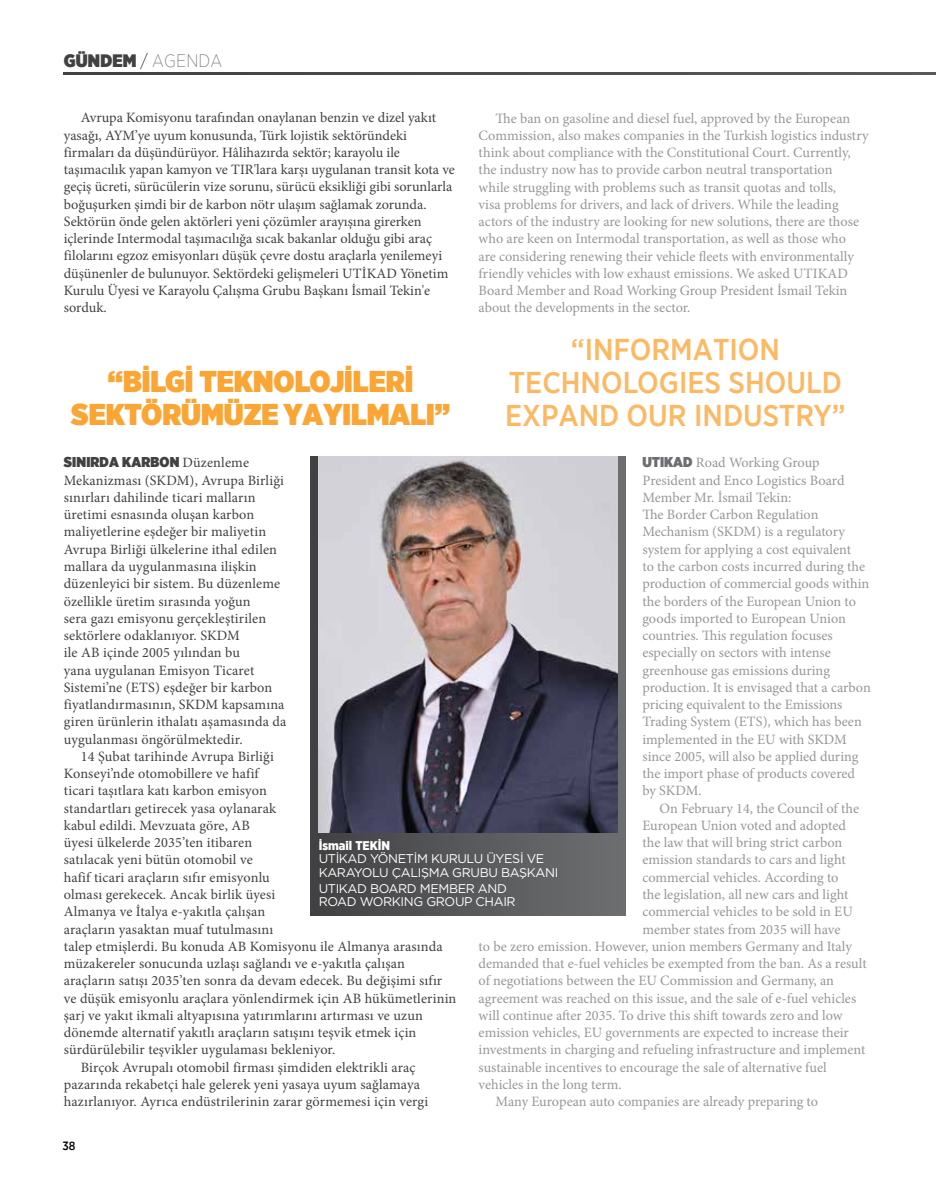
<style>
.page{position:relative;width:936px;height:1191px;background:#fff}
.page>*{position:absolute;margin:0;border:0;box-sizing:border-box;transform-origin:0 0}
.t1{font:500 30px/33px "Gotham Narrow";color:#fcb862;text-align:center}
.t2{font:900 30px/33px "Gotham Narrow";color:#faa534;text-align:center}
.t3{font:900 18px "Gotham Narrow";letter-spacing:.01em;color:#414042}
.t4{font:14.25px/17.2px "Minion Pro";letter-spacing:.005em;color:#414042}
.t5{font:14.25px/17.2px "Minion Pro";color:#95979a}
.t6{font:900 14.25px "Gotham Narrow";letter-spacing:.01em;color:#414042}
.t7{font:12.6px/13.4px "Gotham";letter-spacing:-.03em;color:#fff}
.t8{font:900 12.6px "Gotham Narrow";color:#fff}
.t9{font:500 12px "Gotham Narrow";color:#000}
.s1{font-weight:200;color:#000}
.s2{font-weight:200;color:#6d6e71}
.s3{font-family:"Gotham Narrow";font-weight:900;color:#6d6e71}
.s4{font-family:"Minion Pro";font-weight:400}
</style>
<div class="page">
<hr style="left:64px;top:72px;width:871px;height:2px;background:#4d4d4f">
<svg style="left:310px;top:456px;width:315px;height:459px;background:#58595b"></svg>
<img style="left:319px;top:456px;width:298px;height:376px">
<p class="t3" style="left:64px;top:48px;width:160px">GÜNDEM <span class="s1">/</span> <span class="s2">AGENDA</span></p>
<p class="t4" style="left:64px;top:109px;width:392px;text-indent:17px">Avrupa Komisyonu tarafından onaylanan benzin ve dizel yakıt yasağı, AYM’ye uyum konusunda, Türk lojistik sektöründeki firmaları da düşündürüyor. Hâlihazırda sektör; karayolu ile taşımacılık yapan kamyon ve TIR'lara karşı uygulanan transit kota ve geçiş ücreti, sürücülerin vize sorunu, sürücü eksikliği gibi sorunlarla boğuşurken şimdi bir de karbon nötr ulaşım sağlamak zorunda.<br>Sektörün önde gelen aktörleri yeni çözümler arayışına girerken içlerinde Intermodal taşımacılığa sıcak bakanlar olduğu gibi araç filolarını egzoz emisyonları düşük çevre dostu araçlarla yenilemeyi düşünenler de bulunuyor. Sektördeki gelişmeleri UTIKAD Yönetim Kurulu Üyesi ve Karayolu Çalışma Grubu Başkanı İsmail Tekin'e sorduk.</p>
<p class="t5" style="left:478px;top:109px;width:391px;text-indent:17px">The ban on gasoline and diesel fuel, approved by the European Commission, also makes companies in the Turkish logistics industry think about compliance with the Constitutional Court. Currently, the industry now has to provide carbon neutral transportation<br>while struggling with problems such as transit quotas and tolls,<br>visa problems for drivers, and lack of drivers. While the leading actors of the industry are looking for new solutions, there are those who are keen on Intermodal transportation, as well as those who<br>are considering renewing their vehicle fleets with environmentally friendly vehicles with low exhaust emissions. We asked UTIKAD Board Member and Road Working Group President İsmail Tekin about the developments in the sector.</p>
<h1 class="t1" style="left:505px;top:333px;width:342px">“INFORMATION<br>TECHNOLOGIES SHOULD<br>EXPAND OUR INDUSTRY”</h1>
<p class="t5" style="left:642px;top:454px;width:230px"><span class="s3">UTIKAD</span> Road Working Group President and Enco Logistics Board Member Mr. İsmail Tekin:<br>The Border Carbon Regulation Mechanism (SKDM) is a regulatory system for applying a cost equivalent<br>to the carbon costs incurred during the production of commercial goods within the borders of the European Union to goods imported to European Union countries. This regulation focuses especially on sectors with intense greenhouse gas emissions during production. It is envisaged that a carbon pricing equivalent to the Emissions Trading System (ETS), which has been implemented in the EU with SKDM since 2005, will also be applied during the import phase of products covered by SKDM.</p>
<p class="t5" style="left:659px;top:799px;width:201px">On February 14, the Council of the</p>
<p class="t5" style="left:642px;top:817px;width:205px">European Union voted and adopted</p>
<p class="t5" style="left:642px;top:834px;width:201px">the law that will bring strict carbon</p>
<p class="t5" style="left:642px;top:851px;width:205px">emission standards to cars and light</p>
<p class="t5" style="left:642px;top:868px;width:198px">commercial vehicles. According to</p>
<p class="t5" style="left:642px;top:886px;width:207px">the legislation, all new cars and light</p>
<p class="t5" style="left:642px;top:903px;width:212px">commercial vehicles to be sold in EU</p>
<p class="t5" style="left:642px;top:920px;width:199px">member states from 2035 will have</p>
<p class="t5" style="left:478px;top:937px;width:375px">to be zero emission. However, union members Germany and Italy</p>
<p class="t5" style="left:478px;top:955px;width:389px">demanded that e-fuel vehicles be exempted from the ban. As a result</p>
<p class="t5" style="left:478px;top:972px;width:357px">of negotiations between the EU Commission and Germany, an</p>
<p class="t5" style="left:478px;top:989px;width:379px">agreement was reached on this issue, and the sale of e-fuel vehicles</p>
<p class="t5" style="left:478px;top:1006px;width:365px">will continue after 2035. To drive this shift towards zero and low</p>
<p class="t5" style="left:478px;top:1024px;width:372px">emission vehicles, EU governments are expected to increase their</p>
<p class="t5" style="left:478px;top:1041px;width:388px">investments in charging and refueling infrastructure and implement</p>
<p class="t5" style="left:478px;top:1058px;width:349px">sustainable incentives to encourage the sale of alternative fuel</p>
<p class="t5" style="left:478px;top:1075px;width:143px">vehicles in the long term.</p>
<p class="t5" style="left:495px;top:1093px;width:324px">Many European auto companies are already preparing to</p>
<h1 class="t2" style="left:71px;top:364px;width:380px">“BİLGİ TEKNOLOJİLERİ<br>SEKTÖRÜMÜZE YAYILMALI”</h1>
<p class="t6" style="left:64px;top:453px;width:187px">SINIRDA KARBON <span class="s4">Düzenleme</span></p>
<p class="t4" style="left:64px;top:471px;width:224px">Mekanizması (SKDM), Avrupa Birliği sınırları dahilinde ticari malların üretimi esnasında oluşan karbon maliyetlerine eşdeğer bir maliyetin Avrupa Birliği ülkelerine ithal edilen mallara da uygulanmasına ilişkin düzenleyici bir sistem. Bu düzenleme özellikle üretim sırasında yoğun<br>sera gazı emisyonu gerçekleştirilen sektörlere odaklanıyor. SKDM<br>ile AB içinde 2005 yılından bu<br>yana uygulanan Emisyon Ticaret Sistemi’ne (ETS) eşdeğer bir karbon fiyatlandırmasının, SKDM kapsamına giren ürünlerin ithalatı aşamasında da uygulanması öngörülmektedir.</p>
<p class="t4" style="left:81px;top:748px;width:194px">14 Şubat tarihinde Avrupa Birliği</p>
<p class="t4" style="left:64px;top:765px;width:196px">Konseyi’nde otomobillere ve hafif</p>
<p class="t4" style="left:64px;top:782px;width:204px">ticari taşıtlara katı karbon emisyon</p>
<p class="t4" style="left:64px;top:799px;width:214px">standartları getirecek yasa oylanarak</p>
<p class="t4" style="left:64px;top:817px;width:187px">kabul edildi. Mevzuata göre, AB</p>
<p class="t4" style="left:64px;top:834px;width:190px">üyesi ülkelerde 2035’ten itibaren</p>
<p class="t4" style="left:64px;top:851px;width:190px">satılacak yeni bütün otomobil ve</p>
<p class="t4" style="left:64px;top:868px;width:207px">hafif ticari araçların sıfır emisyonlu</p>
<p class="t4" style="left:64px;top:886px;width:213px">olması gerekecek. Ancak birlik üyesi</p>
<p class="t4" style="left:64px;top:903px;width:203px">Almanya ve İtalya e-yakıtla çalışan</p>
<p class="t4" style="left:64px;top:920px;width:211px">araçların yasaktan muaf tutulmasını</p>
<p class="t4" style="left:64px;top:937px;width:380px">talep etmişlerdi. Bu konuda AB Komisyonu ile Almanya arasında</p>
<p class="t4" style="left:64px;top:955px;width:342px">müzakereler sonucunda uzlaşı sağlandı ve e-yakıtla çalışan</p>
<p class="t4" style="left:64px;top:972px;width:380px">araçların satışı 2035’ten sonra da devam edecek. Bu değişimi sıfır</p>
<p class="t4" style="left:64px;top:989px;width:394px">ve düşük emisyonlu araçlara yönlendirmek için AB hükümetlerinin</p>
<p class="t4" style="left:64px;top:1006px;width:360px">şarj ve yakıt ikmali altyapısına yatırımlarını artırması ve uzun</p>
<p class="t4" style="left:64px;top:1024px;width:354px">dönemde alternatif yakıtlı araçların satışını teşvik etmek için</p>
<p class="t4" style="left:64px;top:1041px;width:271px">sürdürülebilir teşvikler uygulaması bekleniyor.</p>
<p class="t4" style="left:81px;top:1058px;width:336px">Birçok Avrupalı otomobil firması şimdiden elektrikli araç</p>
<p class="t4" style="left:64px;top:1075px;width:357px">pazarında rekabetçi hale gelerek yeni yasaya uyum sağlamaya</p>
<p class="t4" style="left:64px;top:1093px;width:366px">hazırlanıyor. Ayrıca endüstrilerinin zarar görmemesi için vergi</p>
<p class="t8" style="left:319px;top:837px;width:73px">İsmail TEKIN</p>
<p class="t7" style="left:319px;top:852px;width:241px">UTİKAD YÖNETİM KURULU ÜYESİ VE<br>KARAYOLU ÇALIŞMA GRUBU BAŞKANI</p>
<p class="t7" style="left:319px;top:881px;width:198px">UTIKAD BOARD MEMBER AND<br>ROAD WORKING GROUP CHAIR</p>
<p class="t9" style="left:62px;top:1138px;width:15px">38</p>
</div>
